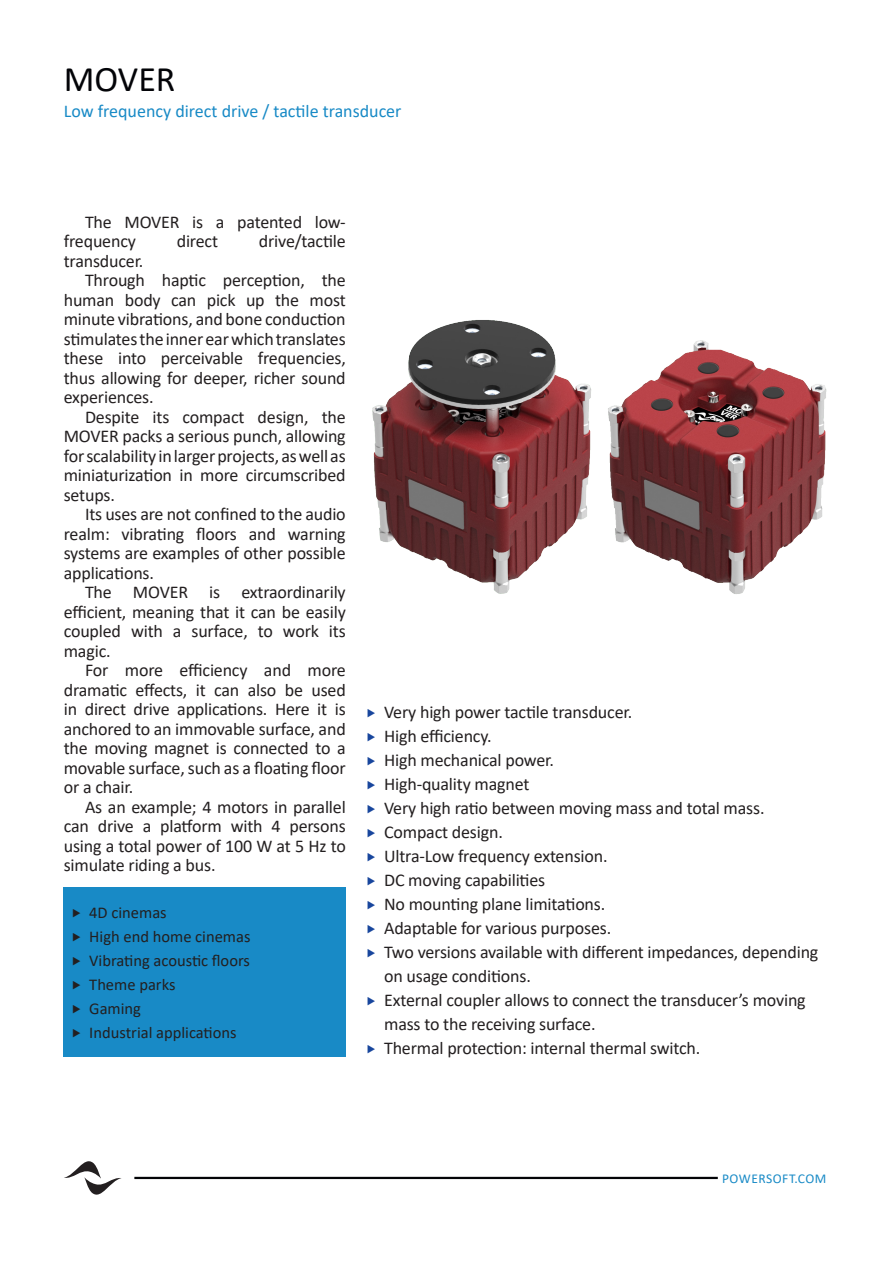
<style>
.page{position:relative;width:893px;height:1263px;background:#fff}
.page>*{position:absolute;margin:0;border:0;box-sizing:border-box;transform-origin:0 0}
.DATASHEET_TITLE{font:36px "Calibri";color:#030408}
.Main{font:18px/19.5px "Calibri";letter-spacing:-.01em;color:#231f20;text-align:justify}
.DATASHEET_DESCRIPTIO{font:18px "Calibri";color:#188ac6}
.t1{font:16.5px "Calibri";color:#231f20}
.t2{font:13.5px "Calibri";letter-spacing:.035em;color:#188ac6}
</style>
<div class="page">
<div style="left:64px;top:888px;width:282px;height:169px;background:#188ac6"></div>
<svg style="left:64px;top:1161px;width:58px;height:34px"></svg>
<hr style="left:134px;top:1177px;width:584px;height:2px;background:#030407">
<img style="left:372px;top:320px;width:219px;height:274px">
<img style="left:608px;top:340px;width:219px;height:254px">
<p class="DATASHEET_TITLE" style="left:64px;top:54px;width:113px">MOVER</p>
<p class="DATASHEET_DESCRIPTIO" style="left:64px;top:98px;width:339px">Low frequency direct drive / tactile transducer</p>
<p class="Main" style="left:64px;top:211px;width:283px;text-indent:21px">The MOVER is a patented low&shy;frequency</p>
<p class="Main" style="left:177px;top:231px;width:43px">direct</p>
<p class="Main" style="left:259px;top:231px;width:88px">drive/tactile</p>
<p class="Main" style="left:64px;top:250px;width:81px">transducer.</p>
<p class="Main" style="left:64px;top:270px;width:284px;text-indent:21px">Through haptic perception, the human body can pick up the most minute vibrations, and bone conduction stimulates the inner ear which translates these into perceivable frequencies, thus allowing for deeper, richer sound experiences.</p>
<p class="Main" style="left:64px;top:406px;width:283px;text-indent:21px">Despite its compact design, the MOVER packs a serious punch, allowing for scalability in larger projects, as well as miniaturization in more circumscribed setups.</p>
<p class="Main" style="left:64px;top:504px;width:284px;text-indent:21px">Its uses are not confined to the audio realm: vibrating floors and warning systems are examples of other possible applications.</p>
<p class="Main" style="left:64px;top:582px;width:284px;text-indent:21px">The MOVER is extraordinarily efficient, meaning that it can be easily coupled with a surface, to work its magic.</p>
<p class="Main" style="left:64px;top:660px;width:284px;text-indent:21px">For more efficiency and more dramatic effects, it can also be used in direct drive applications. Here it is anchored to an immovable surface, and the moving magnet is connected to a movable surface, such as a floating floor or a chair.</p>
<p class="Main" style="left:64px;top:796px;width:284px;text-indent:21px">As an example; 4 motors in parallel can drive a platform with 4 persons using a total power of 100 W at 5 Hz to simulate riding a bus.</p>
<p class="t1" style="left:89px;top:901px;width:79px">4D cinemas</p>
<p class="t1" style="left:89px;top:925px;width:163px">High end home cinemas</p>
<p class="t1" style="left:89px;top:949px;width:162px">Vibrating acoustic floors</p>
<p class="t1" style="left:89px;top:973px;width:88px">Theme parks</p>
<p class="t1" style="left:89px;top:997px;width:53px">Gaming</p>
<p class="t1" style="left:89px;top:1021px;width:149px">Industrial applications</p>
<p class="Main" style="left:384px;top:702px;width:250px">Very high power tactile transducer.</p>
<p class="Main" style="left:384px;top:726px;width:109px">High efficiency.</p>
<p class="Main" style="left:384px;top:750px;width:171px">High mechanical power.</p>
<p class="Main" style="left:384px;top:774px;width:147px">High-quality magnet</p>
<p class="Main" style="left:384px;top:798px;width:382px">Very high ratio between moving mass and total mass.</p>
<p class="Main" style="left:384px;top:822px;width:120px">Compact design.</p>
<p class="Main" style="left:384px;top:846px;width:225px">Ultra-Low frequency extension.</p>
<p class="Main" style="left:384px;top:870px;width:163px">DC moving capabilities</p>
<p class="Main" style="left:384px;top:894px;width:223px">No mounting plane limitations.</p>
<p class="Main" style="left:384px;top:918px;width:229px">Adaptable for various purposes.</p>
<p class="Main" style="left:384px;top:939px;width:436px;line-height:24px">Two versions available with different impedances, depending on usage conditions.</p>
<p class="Main" style="left:384px;top:987px;width:423px;line-height:24px">External coupler allows to connect the transducer’s moving mass to the receiving surface.</p>
<p class="Main" style="left:384px;top:1038px;width:318px">Thermal protection: internal thermal switch.</p>
<p class="t2" style="left:722px;top:1169px;width:106px">POWERSOFT.COM</p>
</div>
